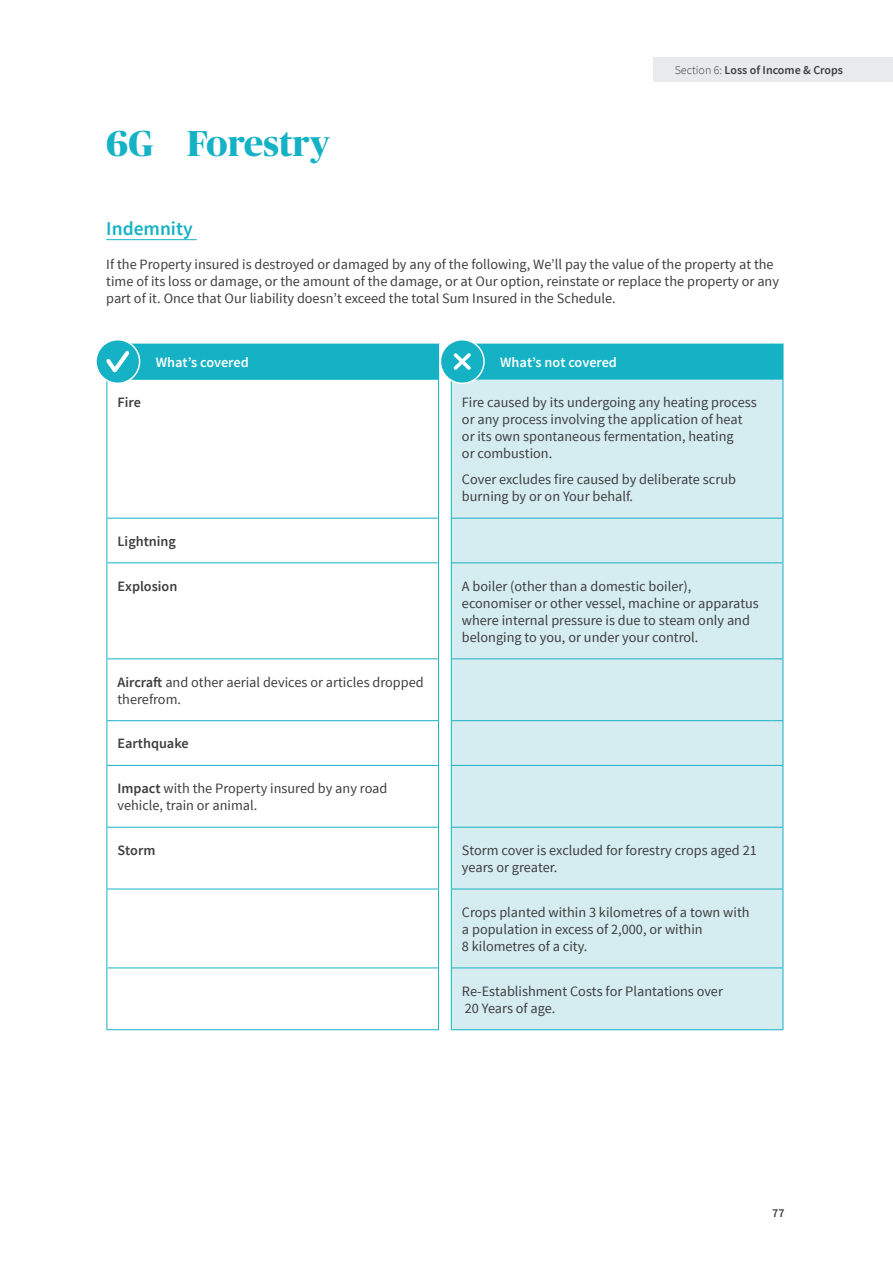
<style>
.page{position:relative;width:893px;height:1263px;background:#fff}
.page>*{position:absolute;margin:0;border:0;box-sizing:border-box;transform-origin:0 0}
._1_Sub_Heading{font:700 36px "Publico Banner";letter-spacing:.01em;color:#15b2c5}
._2_Sub_Heading{font:600 19.5px "Source Sans Pro";color:#15b2c5}
.Table__Body{font:14.25px/17.1px "Source Sans Pro";color:#3e3e3f}
.Body{font:14.25px/17.1px "Source Sans Pro";color:#3e3e3f}
.Table__Semibold_Body{font:14.25px/17.1px "Source Sans Pro";color:#3e3e3f}
.Table__Semibold_Body-2{font:600 14.25px "Source Sans Pro";color:#3e3e3f}
.Table__White_Semibol{font:600 14.25px "Source Sans Pro";color:#fff}
.t1{font:600 12px "Source Sans Pro";color:#3e3e3f}
.s1{font-weight:300}
.s2{font-weight:600}
</style>
<div class="page">
<div style="left:653px;top:57px;width:240px;height:24px;background:#e9eaeb"></div>
<hr style="left:106px;top:239px;width:91px;height:1px;background:#15b2c5">
<div style="left:452px;top:380px;width:331px;height:649px;background:#d5ecf1"></div>
<hr style="left:106px;top:380px;width:1px;height:138px;background:#15b2c5">
<hr style="left:438px;top:380px;width:1px;height:138px;background:#15b2c5">
<hr style="left:451px;top:380px;width:1px;height:138px;background:#15b2c5">
<hr style="left:783px;top:380px;width:1px;height:138px;background:#15b2c5">
<hr style="left:106px;top:518px;width:1px;height:44px;background:#15b2c5">
<hr style="left:117px;top:518px;width:311px;height:1px;background:#15b2c5">
<hr style="left:438px;top:518px;width:1px;height:44px;background:#15b2c5">
<hr style="left:451px;top:518px;width:1px;height:44px;background:#15b2c5">
<hr style="left:462px;top:518px;width:310px;height:1px;background:#15b2c5">
<hr style="left:783px;top:518px;width:1px;height:44px;background:#15b2c5">
<hr style="left:106px;top:563px;width:1px;height:95px;background:#15b2c5">
<hr style="left:117px;top:562px;width:311px;height:1px;background:#15b2c5">
<hr style="left:438px;top:563px;width:1px;height:95px;background:#15b2c5">
<hr style="left:451px;top:563px;width:1px;height:95px;background:#15b2c5">
<hr style="left:462px;top:562px;width:310px;height:1px;background:#15b2c5">
<hr style="left:783px;top:563px;width:1px;height:95px;background:#15b2c5">
<hr style="left:106px;top:659px;width:1px;height:61px;background:#15b2c5">
<hr style="left:117px;top:658px;width:311px;height:1px;background:#15b2c5">
<hr style="left:438px;top:659px;width:1px;height:61px;background:#15b2c5">
<hr style="left:451px;top:659px;width:1px;height:61px;background:#15b2c5">
<hr style="left:462px;top:658px;width:310px;height:1px;background:#15b2c5">
<hr style="left:783px;top:659px;width:1px;height:61px;background:#15b2c5">
<hr style="left:106px;top:721px;width:1px;height:44px;background:#15b2c5">
<hr style="left:117px;top:720px;width:311px;height:1px;background:#15b2c5">
<hr style="left:438px;top:721px;width:1px;height:44px;background:#15b2c5">
<hr style="left:451px;top:721px;width:1px;height:44px;background:#15b2c5">
<hr style="left:462px;top:720px;width:310px;height:1px;background:#15b2c5">
<hr style="left:783px;top:721px;width:1px;height:44px;background:#15b2c5">
<hr style="left:106px;top:766px;width:1px;height:61px;background:#15b2c5">
<hr style="left:106px;top:827px;width:1px;height:62px;background:#15b2c5">
<hr style="left:106px;top:889px;width:1px;height:78px;background:#15b2c5">
<hr style="left:106px;top:968px;width:1px;height:61px;background:#15b2c5">
<hr style="left:117px;top:765px;width:311px;height:1px;background:#15b2c5">
<hr style="left:117px;top:827px;width:311px;height:1px;background:#15b2c5">
<hr style="left:117px;top:889px;width:311px;height:1px;background:#15b2c5">
<hr style="left:117px;top:967px;width:311px;height:1px;background:#15b2c5">
<hr style="left:117px;top:1029px;width:311px;height:1px;background:#15b2c5">
<hr style="left:438px;top:766px;width:1px;height:61px;background:#15b2c5">
<hr style="left:438px;top:827px;width:1px;height:62px;background:#15b2c5">
<hr style="left:438px;top:889px;width:1px;height:78px;background:#15b2c5">
<hr style="left:438px;top:968px;width:1px;height:61px;background:#15b2c5">
<hr style="left:451px;top:766px;width:1px;height:61px;background:#15b2c5">
<hr style="left:451px;top:827px;width:1px;height:62px;background:#15b2c5">
<hr style="left:451px;top:889px;width:1px;height:78px;background:#15b2c5">
<hr style="left:451px;top:968px;width:1px;height:61px;background:#15b2c5">
<hr style="left:462px;top:765px;width:310px;height:1px;background:#15b2c5">
<hr style="left:462px;top:827px;width:310px;height:1px;background:#15b2c5">
<hr style="left:462px;top:889px;width:310px;height:1px;background:#15b2c5">
<hr style="left:462px;top:967px;width:310px;height:1px;background:#15b2c5">
<hr style="left:462px;top:1029px;width:310px;height:1px;background:#15b2c5">
<hr style="left:783px;top:766px;width:1px;height:61px;background:#15b2c5">
<hr style="left:783px;top:827px;width:1px;height:62px;background:#15b2c5">
<hr style="left:783px;top:889px;width:1px;height:78px;background:#15b2c5">
<hr style="left:783px;top:968px;width:1px;height:61px;background:#15b2c5">
<div style="left:96px;top:340px;width:44px;height:43px;background:#15b2c5;border-radius:50%"></div>
<div style="left:95px;top:339px;width:45px;height:45px;border:2px solid #fff;border-radius:50%"></div>
<div style="left:106px;top:344px;width:333px;height:36px;background:#15b2c5"></div>
<div style="left:440px;top:340px;width:44px;height:43px;background:#15b2c5;border-radius:50%"></div>
<div style="left:440px;top:339px;width:45px;height:45px;border:2px solid #fff;border-radius:50%"></div>
<div style="left:451px;top:344px;width:332px;height:36px;background:#15b2c5"></div>
<p class="_1_Sub_Heading" style="left:106px;top:118px;width:224px">6G Forestry</p>
<p class="t1" style="left:675px;top:62px;width:170px"><span class="s1">Section 6:</span> Loss of Income &amp; Crops</p>
<p class="_2_Sub_Heading" style="left:106px;top:216px;width:88px">Indemnity</p>
<p class="Body" style="left:106px;top:256px;width:674px">If the Property insured is destroyed or damaged by any of the following, We’ll pay the value of the property at the time of its loss or damage, or the amount of the damage, or at Our option, reinstate or replace the property or any part of it. Once that Our liability doesn’t exceed the total Sum Insured in the Schedule.</p>
<p class="Table__White_Semibol" style="left:156px;top:353px;width:94px">What’s covered</p>
<p class="Table__White_Semibol" style="left:500px;top:353px;width:118px">What’s not covered</p>
<p class="Table__Semibold_Body-2" style="left:117px;top:393px;width:25px">Fire</p>
<p class="Table__Body" style="left:462px;top:394px;width:296px">Fire caused by its undergoing any heating process or any process involving the application of heat or its own spontaneous fermentation, heating<br>or combustion.</p>
<p class="Table__Body" style="left:462px;top:471px;width:276px">Cover excludes fire caused by deliberate scrub burning by or on Your behalf.</p>
<p class="Table__Semibold_Body-2" style="left:117px;top:532px;width:60px">Lightning</p>
<p class="Table__Semibold_Body-2" style="left:117px;top:577px;width:61px">Explosion</p>
<p class="Table__Body" style="left:462px;top:577px;width:298px">A boiler (other than a domestic boiler), economiser or other vessel, machine or apparatus where internal pressure is due to steam only and belonging to you, or under your control.</p>
<p class="Table__Semibold_Body" style="left:117px;top:673px;width:308px"><span class="s2">Aircraft</span> and other aerial devices or articles dropped therefrom.</p>
<p class="Table__Semibold_Body-2" style="left:117px;top:735px;width:73px">Earthquake</p>
<p class="Table__Semibold_Body" style="left:117px;top:780px;width:271px"><span class="s2">Impact</span> with the Property insured by any road vehicle, train or animal.</p>
<p class="Table__Semibold_Body-2" style="left:117px;top:841px;width:39px">Storm</p>
<p class="Table__Body" style="left:462px;top:842px;width:296px">Storm cover is excluded for forestry crops aged 21 years or greater.</p>
<p class="Table__Body" style="left:462px;top:904px;width:289px">Crops planted within 3 kilometres of a town with a population in excess of 2,000, or within<br>8 kilometres of a city.</p>
<p class="Table__Body" style="left:462px;top:982px;width:263px">Re-Establishment Costs for Plantations over<br>20 Years of age.</p>
<p class="t1" style="left:772px;top:1206px;width:14px">77</p>
</div>
